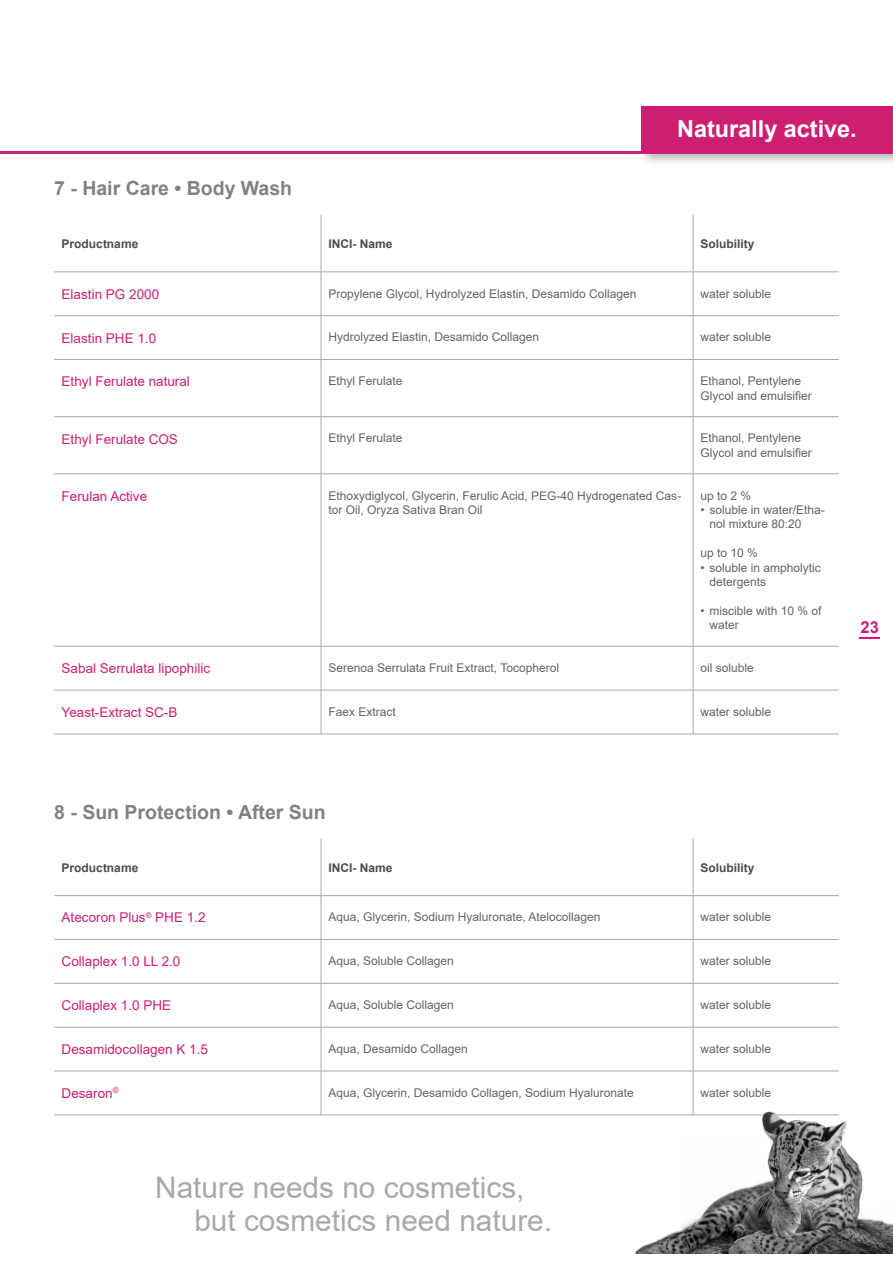
<style>
.page{position:relative;width:893px;height:1263px;background:#fff}
.page>*{position:absolute;margin:0;border:0;box-sizing:border-box;transform-origin:0 0}
.t1{font:29.85px/33px "Arial";color:#a8a9ad}
.t2{font:700 23.4px "Arial";color:#fff}
.t3{font:700 19.5px "Arial";color:#808285}
.t4{font:700 16.5px "Arial";color:#cd1f72}
.t5{font:13.5px "Arial";color:#cd1f72}
.t6{font:12px/14.4px "Arial";color:#636366}
.t7{font:700 12px "Arial";color:#4b4c4d}
</style>
<div class="page">
<div style="left:639px;top:104px;width:254px;height:62px;background:#231f20;opacity:.34"></div>
<div style="left:641px;top:106px;width:252px;height:46px;background:#cd1f72"></div>
<hr style="left:0;top:151px;width:893px;height:3px;background:#cd1f72">
<svg style="left:859px;top:637px;width:21px;height:1px"></svg>
<hr style="left:693px;top:215px;width:1px;height:57px;background:#a8a9ad">
<hr style="left:693px;top:272px;width:1px;height:43px;background:#a8a9ad">
<hr style="left:693px;top:316px;width:1px;height:43px;background:#a8a9ad">
<hr style="left:693px;top:360px;width:1px;height:56px;background:#a8a9ad">
<hr style="left:693px;top:417px;width:1px;height:57px;background:#a8a9ad">
<hr style="left:693px;top:474px;width:1px;height:172px;background:#a8a9ad">
<hr style="left:693px;top:646px;width:1px;height:44px;background:#a8a9ad">
<hr style="left:693px;top:690px;width:1px;height:44px;background:#a8a9ad">
<hr style="left:54px;top:272px;width:267px;height:1px;background:#a8a9ad">
<hr style="left:321px;top:272px;width:372px;height:1px;background:#a8a9ad">
<hr style="left:693px;top:272px;width:146px;height:1px;background:#a8a9ad">
<hr style="left:54px;top:315px;width:267px;height:1px;background:#a8a9ad">
<hr style="left:321px;top:315px;width:372px;height:1px;background:#a8a9ad">
<hr style="left:693px;top:315px;width:146px;height:1px;background:#a8a9ad">
<hr style="left:54px;top:359px;width:267px;height:1px;background:#a8a9ad">
<hr style="left:321px;top:359px;width:372px;height:1px;background:#a8a9ad">
<hr style="left:693px;top:359px;width:146px;height:1px;background:#a8a9ad">
<hr style="left:54px;top:416px;width:267px;height:1px;background:#a8a9ad">
<hr style="left:321px;top:416px;width:372px;height:1px;background:#a8a9ad">
<hr style="left:693px;top:416px;width:146px;height:1px;background:#a8a9ad">
<hr style="left:54px;top:474px;width:267px;height:1px;background:#a8a9ad">
<hr style="left:321px;top:474px;width:372px;height:1px;background:#a8a9ad">
<hr style="left:693px;top:474px;width:146px;height:1px;background:#a8a9ad">
<hr style="left:54px;top:646px;width:267px;height:1px;background:#a8a9ad">
<hr style="left:321px;top:646px;width:372px;height:1px;background:#a8a9ad">
<hr style="left:693px;top:646px;width:146px;height:1px;background:#a8a9ad">
<hr style="left:54px;top:690px;width:267px;height:1px;background:#a8a9ad">
<hr style="left:321px;top:690px;width:372px;height:1px;background:#a8a9ad">
<hr style="left:693px;top:690px;width:146px;height:1px;background:#a8a9ad">
<hr style="left:54px;top:734px;width:267px;height:1px;background:#a8a9ad">
<hr style="left:321px;top:734px;width:372px;height:1px;background:#a8a9ad">
<hr style="left:693px;top:734px;width:146px;height:1px;background:#a8a9ad">
<hr style="left:321px;top:215px;width:1px;height:57px;background:#a8a9ad">
<hr style="left:321px;top:272px;width:1px;height:43px;background:#a8a9ad">
<hr style="left:321px;top:316px;width:1px;height:43px;background:#a8a9ad">
<hr style="left:321px;top:360px;width:1px;height:56px;background:#a8a9ad">
<hr style="left:321px;top:417px;width:1px;height:57px;background:#a8a9ad">
<hr style="left:321px;top:474px;width:1px;height:172px;background:#a8a9ad">
<hr style="left:321px;top:646px;width:1px;height:44px;background:#a8a9ad">
<hr style="left:321px;top:690px;width:1px;height:44px;background:#a8a9ad">
<hr style="left:693px;top:839px;width:1px;height:56px;background:#a8a9ad">
<hr style="left:693px;top:896px;width:1px;height:43px;background:#a8a9ad">
<hr style="left:693px;top:940px;width:1px;height:43px;background:#a8a9ad">
<hr style="left:693px;top:983px;width:1px;height:44px;background:#a8a9ad">
<hr style="left:693px;top:1027px;width:1px;height:44px;background:#a8a9ad">
<hr style="left:693px;top:1071px;width:1px;height:44px;background:#a8a9ad">
<hr style="left:54px;top:895px;width:267px;height:1px;background:#a8a9ad">
<hr style="left:321px;top:895px;width:372px;height:1px;background:#a8a9ad">
<hr style="left:693px;top:895px;width:146px;height:1px;background:#a8a9ad">
<hr style="left:54px;top:939px;width:267px;height:1px;background:#a8a9ad">
<hr style="left:321px;top:939px;width:372px;height:1px;background:#a8a9ad">
<hr style="left:693px;top:939px;width:146px;height:1px;background:#a8a9ad">
<hr style="left:54px;top:983px;width:267px;height:1px;background:#a8a9ad">
<hr style="left:321px;top:983px;width:372px;height:1px;background:#a8a9ad">
<hr style="left:693px;top:983px;width:146px;height:1px;background:#a8a9ad">
<hr style="left:54px;top:1027px;width:267px;height:1px;background:#a8a9ad">
<hr style="left:321px;top:1027px;width:372px;height:1px;background:#a8a9ad">
<hr style="left:693px;top:1027px;width:146px;height:1px;background:#a8a9ad">
<hr style="left:54px;top:1071px;width:267px;height:1px;background:#a8a9ad">
<hr style="left:321px;top:1071px;width:372px;height:1px;background:#a8a9ad">
<hr style="left:693px;top:1071px;width:146px;height:1px;background:#a8a9ad">
<hr style="left:54px;top:1114px;width:267px;height:1px;background:#a8a9ad">
<hr style="left:321px;top:1114px;width:372px;height:1px;background:#a8a9ad">
<hr style="left:321px;top:839px;width:1px;height:56px;background:#a8a9ad">
<hr style="left:321px;top:896px;width:1px;height:43px;background:#a8a9ad">
<hr style="left:321px;top:940px;width:1px;height:43px;background:#a8a9ad">
<hr style="left:321px;top:983px;width:1px;height:44px;background:#a8a9ad">
<hr style="left:321px;top:1027px;width:1px;height:44px;background:#a8a9ad">
<hr style="left:321px;top:1071px;width:1px;height:44px;background:#a8a9ad">
<img style="left:630px;top:1112px;width:263px;height:141px">
<p class="t3" style="left:54px;top:174px;width:239px">7 - Hair Care • Body Wash</p>
<h2 class="t2" style="left:677px;top:112px;width:181px">Naturally active.</h2>
<p class="t7" style="left:62px;top:235px;width:78px">Productname</p>
<p class="t7" style="left:328px;top:235px;width:66px">INCI- Name</p>
<p class="t7" style="left:701px;top:235px;width:56px">Solubility</p>
<p class="t5" style="left:62px;top:285px;width:99px">Elastin PG 2000</p>
<p class="t6" style="left:328px;top:286px;width:310px">Propylene Glycol, Hydrolyzed Elastin, Desamido Collagen</p>
<p class="t6" style="left:701px;top:286px;width:72px">water soluble</p>
<p class="t5" style="left:62px;top:328px;width:96px">Elastin PHE 1.0</p>
<p class="t6" style="left:328px;top:330px;width:212px">Hydrolyzed Elastin, Desamido Collagen</p>
<p class="t6" style="left:701px;top:330px;width:72px">water soluble</p>
<p class="t5" style="left:62px;top:372px;width:130px">Ethyl Ferulate natural</p>
<p class="t6" style="left:328px;top:374px;width:76px">Ethyl Ferulate</p>
<p class="t6" style="left:701px;top:374px;width:113px">Ethanol, Pentylene<br>Glycol and emulsifier</p>
<p class="t5" style="left:62px;top:429px;width:118px">Ethyl Ferulate COS</p>
<p class="t6" style="left:328px;top:431px;width:76px">Ethyl Ferulate</p>
<p class="t6" style="left:701px;top:431px;width:113px">Ethanol, Pentylene<br>Glycol and emulsifier</p>
<p class="t5" style="left:62px;top:487px;width:87px">Ferulan Active</p>
<p class="t6" style="left:328px;top:488px;width:354px">Ethoxydiglycol, Glycerin, Ferulic Acid, PEG-40 Hydrogenated Cas&shy;tor Oil, Oryza Sativa Bran Oil</p>
<p class="t6" style="left:701px;top:488px;width:52px">up to 2 %</p>
<p class="t6" style="left:710px;top:502px;width:117px;text-indent:-9px">• soluble in water/Etha&shy;nol mixture 80:20</p>
<p class="t6" style="left:701px;top:546px;width:59px">up to 10 %</p>
<p class="t6" style="left:710px;top:560px;width:113px;text-indent:-9px">• soluble in ampholytic detergents</p>
<p class="t6" style="left:710px;top:603px;width:114px;text-indent:-9px">• miscible with 10 % of water</p>
<p class="t5" style="left:62px;top:659px;width:150px">Sabal Serrulata lipophilic</p>
<p class="t6" style="left:328px;top:660px;width:232px">Serenoa Serrulata Fruit Extract, Tocopherol</p>
<p class="t6" style="left:701px;top:660px;width:55px">oil soluble</p>
<p class="t5" style="left:62px;top:703px;width:117px">Yeast-Extract SC-B</p>
<p class="t6" style="left:328px;top:704px;width:69px">Faex Extract</p>
<p class="t6" style="left:701px;top:704px;width:72px">water soluble</p>
<p class="t3" style="left:54px;top:798px;width:273px">8 - Sun Protection • After Sun</p>
<p class="t7" style="left:62px;top:859px;width:78px">Productname</p>
<p class="t7" style="left:328px;top:859px;width:66px">INCI- Name</p>
<p class="t7" style="left:701px;top:859px;width:56px">Solubility</p>
<p class="t5" style="left:62px;top:908px;width:145px">Atecoron Plus<sup>®</sup> PHE 1.2</p>
<p class="t6" style="left:328px;top:910px;width:274px">Aqua, Glycerin, Sodium Hyaluronate, Atelocollagen</p>
<p class="t6" style="left:701px;top:910px;width:72px">water soluble</p>
<p class="t5" style="left:62px;top:952px;width:120px">Collaplex 1.0 LL 2.0</p>
<p class="t6" style="left:328px;top:954px;width:127px">Aqua, Soluble Collagen</p>
<p class="t6" style="left:701px;top:954px;width:72px">water soluble</p>
<p class="t5" style="left:62px;top:996px;width:111px">Collaplex 1.0 PHE</p>
<p class="t6" style="left:328px;top:997px;width:127px">Aqua, Soluble Collagen</p>
<p class="t6" style="left:701px;top:997px;width:72px">water soluble</p>
<p class="t5" style="left:62px;top:1040px;width:148px">Desamidocollagen K 1.5</p>
<p class="t6" style="left:328px;top:1041px;width:141px">Aqua, Desamido Collagen</p>
<p class="t6" style="left:701px;top:1041px;width:72px">water soluble</p>
<p class="t5" style="left:62px;top:1084px;width:58px">Desaron<sup>®</sup></p>
<p class="t6" style="left:328px;top:1085px;width:307px">Aqua, Glycerin, Desamido Collagen, Sodium Hyaluronate</p>
<p class="t6" style="left:701px;top:1085px;width:72px">water soluble</p>
<h1 class="t1" style="left:194px;top:1170px;width:359px;text-indent:-39px">Nature needs no cosmetics, but cosmetics need nature.</h1>
<h3 class="t4" style="left:861px;top:616px;width:20px">23</h3>
</div>
